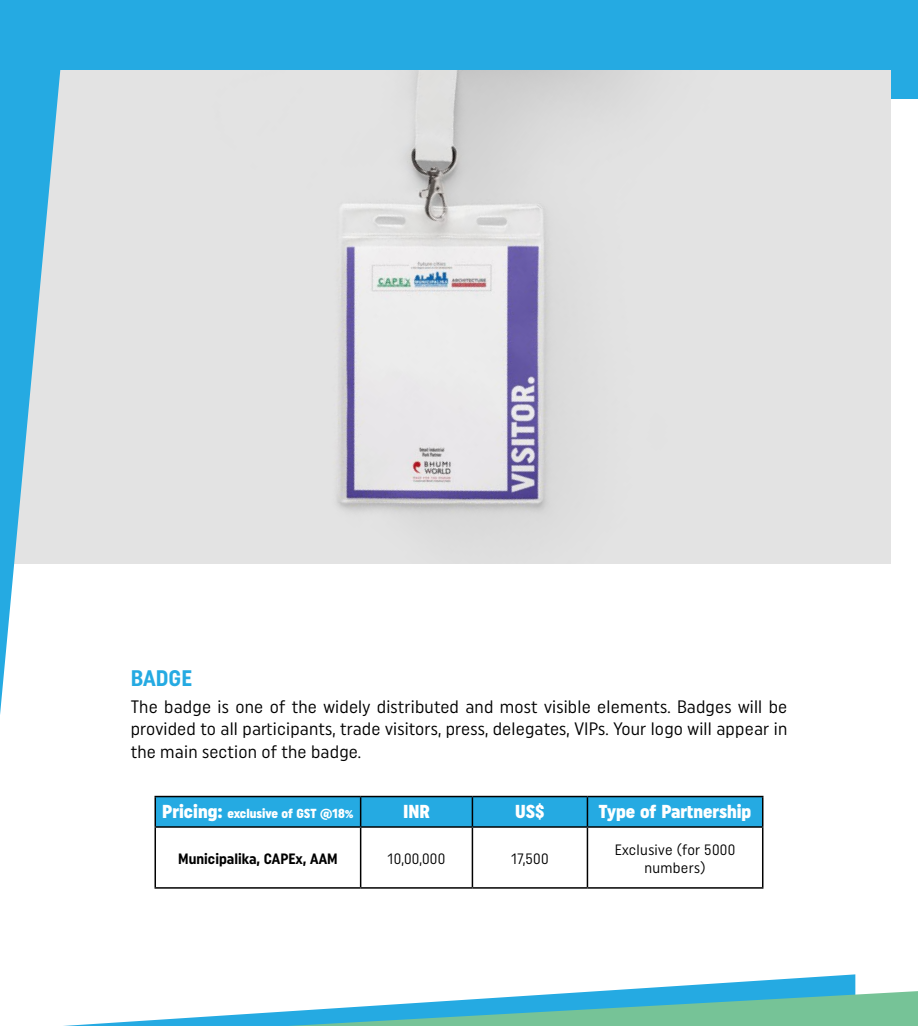
<style>
.page{position:relative;width:918px;height:1026px;background:#fff}
.page>*{position:absolute;margin:0;border:0;box-sizing:border-box;transform-origin:0 0}
.t1{font:700 22.5px "Uniform Condensed";color:#25aae2}
.t2{font:900 18.75px "Uniform Condensed";color:#fff}
.t3{font:18px/22.5px "Uniform Condensed";letter-spacing:.01em;color:#000;text-align:justify}
.t4{font:15px/18px "Uniform Condensed";letter-spacing:.02em;color:#000;text-align:center}
.t5{font:700 15px "Uniform Condensed";color:#000}
.t6{font:900 13.2px "Uniform Condensed";color:#fff}
.s1{font-size:18.75px}
</style>
<div class="page">
<div style="left:0;top:0;width:918px;height:98px;background:#25aae2"></div>
<img style="left:60px;top:70px;width:831px;height:494px">
<svg style="left:63px;top:974px;width:792px;height:52px"></svg>
<svg style="left:287px;top:991px;width:631px;height:35px;background:#6dc3c0"></svg>
<hr style="left:155px;top:828px;width:1px;height:59px;background:#000">
<hr style="left:360px;top:828px;width:1px;height:59px;background:#000">
<hr style="left:472px;top:828px;width:1px;height:59px;background:#000">
<hr style="left:587px;top:828px;width:1px;height:59px;background:#000">
<hr style="left:762px;top:828px;width:1px;height:59px;background:#000">
<hr style="left:155px;top:887px;width:206px;height:2px;background:#000">
<hr style="left:361px;top:887px;width:111px;height:2px;background:#000">
<hr style="left:472px;top:887px;width:115px;height:2px;background:#000">
<hr style="left:587px;top:887px;width:176px;height:2px;background:#000">
<hr style="left:155px;top:796px;width:206px;height:1px;background:#000">
<hr style="left:361px;top:796px;width:111px;height:1px;background:#000">
<hr style="left:472px;top:796px;width:115px;height:1px;background:#000">
<hr style="left:587px;top:796px;width:176px;height:1px;background:#000">
<div style="left:155px;top:797px;width:608px;height:29px;background:#25aae2"></div>
<hr style="left:155px;top:826px;width:206px;height:2px;background:#000">
<hr style="left:361px;top:826px;width:111px;height:2px;background:#000">
<hr style="left:472px;top:826px;width:115px;height:2px;background:#000">
<hr style="left:587px;top:826px;width:176px;height:2px;background:#000">
<svg style="left:0;top:74px;width:60px;height:641px;fill:#25aae2"></svg>
<p class="t1" style="left:131px;top:664px;width:63px">BADGE</p>
<p class="t3" style="left:131px;top:695px;width:658px">The badge is one of the widely distributed and most visible elements. Badges will be provided to all participants, trade visitors, press, delegates, VIPs. Your logo will appear in the main section of the badge.</p>
<p class="t6" style="left:162px;top:805px;width:193px"><span class="s1">Pricing:</span> exclusive of GST @18%</p>
<p class="t2" style="left:403px;top:800px;width:28px">INR</p>
<p class="t2" style="left:515px;top:800px;width:31px">US$</p>
<p class="t2" style="left:599px;top:800px;width:154px">Type of Partnership</p>
<p class="t5" style="left:178px;top:849px;width:161px">Municipalika, CAPEx, AAM</p>
<p class="t4" style="left:388px;top:849px;width:59px">10,00,000</p>
<p class="t4" style="left:511px;top:849px;width:39px">17,500</p>
<p class="t4" style="left:615px;top:840px;width:122px">Exclusive (for 5000 numbers)</p>
</div>
